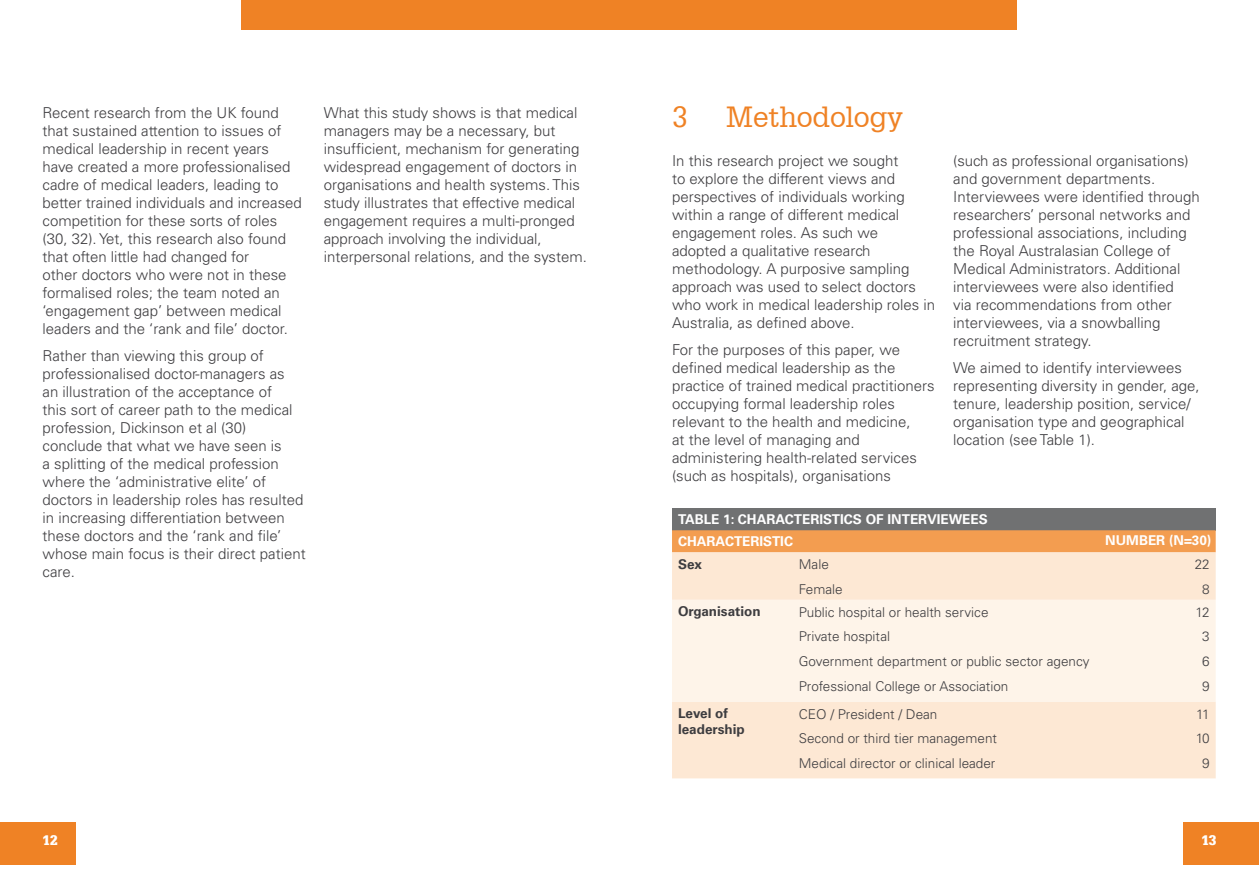
<style>
.page{position:relative;width:1259px;height:893px;background:#fff}
.page>*{position:absolute;margin:0;border:0;box-sizing:border-box;transform-origin:0 0}
.t1{font:28.5px "Glypha LT";color:#ef8225}
.t2{font:300 15px/18px "Univers LT";color:#3e3d40}
.t3{font:300 13.5px/24.8px "Univers LT";color:#3e3d40}
.t4{font:700 13.5px/22.2px "Univers LT";color:#fff}
.t5{font:700 13.5px/16.2px "Univers LT";color:#3e3d40}
.t6{font:900 13.5px "Glypha LT";color:#fff}
</style>
<div class="page">
<div style="left:242px;top:0;width:775px;height:30px;background:#ef8225"></div>
<div style="left:1183px;top:822px;width:76px;height:43px;background:#ef8225"></div>
<div style="left:0;top:822px;width:76px;height:43px;background:#ef8225"></div>
<div style="left:672px;top:508px;width:543px;height:22px;background:#707172"></div>
<div style="left:672px;top:530px;width:543px;height:22px;background:#f39d50"></div>
<div style="left:672px;top:552px;width:543px;height:226px;background:#fde8d4"></div>
<div style="left:672px;top:600px;width:543px;height:102px;background:#fef4e9"></div>
<p class="t2" style="left:43px;top:104px;width:261px">Recent research from the UK found that sustained attention to issues of medical leadership in recent years have created a more professionalised cadre of medical leaders, leading to better trained individuals and increased competition for these sorts of roles (30, 32). Yet, this research also found that often little had changed for<br>other doctors who were not in these formalised roles; the team noted an ‘engagement gap’ between medical leaders and the ‘rank and file’ doctor.</p>
<p class="t2" style="left:43px;top:346px;width:265px">Rather than viewing this group of professionalised doctor-managers as<br>an illustration of the acceptance of<br>this sort of career path to the medical profession, Dickinson et al (30) conclude that what we have seen is<br>a splitting of the medical profession where the ‘administrative elite’ of doctors in leadership roles has resulted in increasing differentiation between these doctors and the ‘rank and file’ whose main focus is their direct patient care.</p>
<p class="t2" style="left:324px;top:104px;width:265px">What this study shows is that medical managers may be a necessary, but insufficient, mechanism for generating widespread engagement of doctors in organisations and health systems. This study illustrates that effective medical engagement requires a multi-pronged approach involving the individual, interpersonal relations, and the system.</p>
<h1 class="t1" style="left:672px;top:99px;width:17px">3</h1>
<h1 class="t1" style="left:726px;top:99px;width:178px">Methodology</h1>
<p class="t2" style="left:672px;top:152px;width:265px">In this research project we sought<br>to explore the different views and perspectives of individuals working within a range of different medical engagement roles. As such we adopted a qualitative research methodology. A purposive sampling approach was used to select doctors who work in medical leadership roles in Australia, as defined above.</p>
<p class="t2" style="left:672px;top:340px;width:264px">For the purposes of this paper, we defined medical leadership as the practice of trained medical practitioners occupying formal leadership roles relevant to the health and medicine,<br>at the level of managing and administering health-related services (such as hospitals), organisations</p>
<p class="t2" style="left:953px;top:152px;width:248px">(such as professional organisations) and government departments.<br>Interviewees were identified through researchers’ personal networks and professional associations, including the Royal Australasian College of Medical Administrators. Additional interviewees were also identified<br>via recommendations from other interviewees, via a snowballing recruitment strategy.</p>
<p class="t2" style="left:953px;top:358px;width:248px">We aimed to identify interviewees representing diversity in gender, age, tenure, leadership position, service/ organisation type and geographical location (see Table 1).</p>
<p class="t4" style="left:678px;top:508px;width:311px">TABLE 1: CHARACTERISTICS OF INTERVIEWEES<br>CHARACTERISTIC</p>
<p class="t4" style="left:1105px;top:529px;width:108px">NUMBER (N=30)</p>
<p class="t5" style="left:678px;top:556px;width:26px">Sex</p>
<p class="t3" style="left:799px;top:552px;width:45px">Male<br>Female</p>
<p class="t3" style="left:1194px;top:552px;width:17px;text-align:center">22<br>8</p>
<p class="t5" style="left:678px;top:603px;width:84px">Organisation</p>
<p class="t3" style="left:799px;top:599px;width:292px">Public hospital or health service<br>Private hospital<br>Government department or public sector agency Professional College or Association</p>
<p class="t3" style="left:1195px;top:599px;width:16px;text-align:center">12<br>3<br>6<br>9</p>
<p class="t5" style="left:678px;top:705px;width:68px">Level of leadership</p>
<p class="t3" style="left:799px;top:701px;width:200px">CEO / President / Dean<br>Second or third tier management<br>Medical director or clinical leader</p>
<p class="t3" style="left:1195px;top:701px;width:15px;text-align:center">11<br>10<br>9</p>
<p class="t6" style="left:43px;top:832px;width:17px">12</p>
<p class="t6" style="left:1201px;top:832px;width:17px">13</p>
</div>
